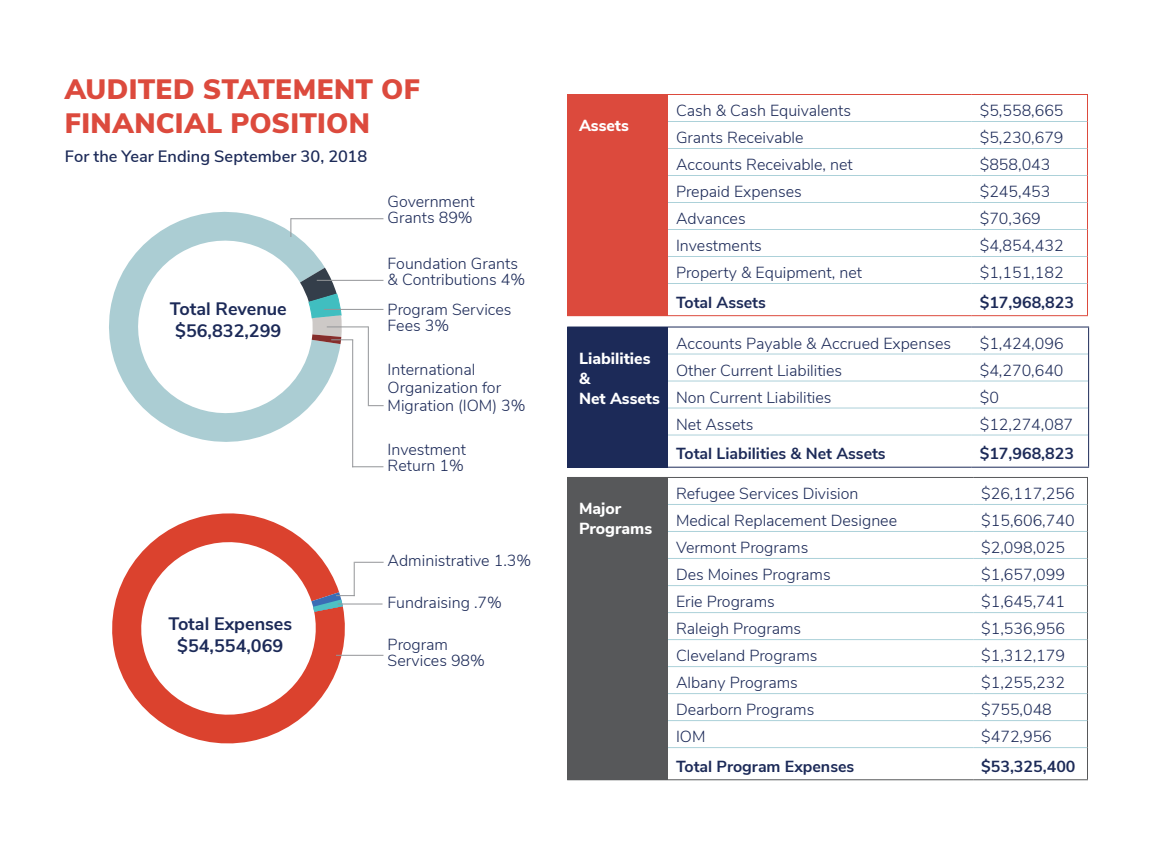
<style>
.page{position:relative;width:1152px;height:864px;background:#fff}
.page>*{position:absolute;margin:0;border:0;box-sizing:border-box;transform-origin:0 0}
.t1{font:900 28px/33.6px "Nunito Sans";letter-spacing:.01em;color:#dc4a3d}
.t2{font:700 18px/22px "Nunito Sans";color:#1c2a58;text-align:center}
.t3{font:600 16.4px "Nunito Sans";letter-spacing:.005em;color:#1c2a58}
.t4{font:300 16px/16px "Nunito Sans";color:#1c2a58}
.t5{font:700 16px "Nunito Sans";color:#1c2a58}
.t6{font:800 16px/20px "Nunito Sans";color:#fff}
</style>
<div class="page">
<svg style="left:109px;top:211px;width:232px;height:231px"></svg>
<svg style="left:112px;top:513px;width:243px;height:231px"></svg>
<svg style="left:290px;top:218px;width:1px;height:19px"></svg>
<hr style="left:291px;top:218px;width:92px;height:1px;background:#939598">
<hr style="left:324px;top:309px;width:59px;height:1px;background:#939598">
<hr style="left:327px;top:326px;width:41px;height:1px;background:#939598">
<svg style="left:300px;top:268px;width:53px;height:76px"></svg>
<hr style="left:317px;top:280px;width:66px;height:1px;background:#939598">
<hr style="left:352px;top:340px;width:1px;height:127px;background:#939598">
<hr style="left:368px;top:326px;width:1px;height:80px;background:#939598">
<svg style="left:369px;top:405px;width:15px;height:1px"></svg>
<hr style="left:352px;top:466px;width:31px;height:1px;background:#939598">
<hr style="left:338px;top:604px;width:45px;height:1px;background:#939598">
<svg style="left:311px;top:592px;width:44px;height:20px"></svg>
<hr style="left:354px;top:562px;width:1px;height:34px;background:#939598">
<svg style="left:355px;top:562px;width:29px;height:1px"></svg>
<hr style="left:336px;top:655px;width:47px;height:1px;background:#939598">
<div style="left:567px;top:94px;width:101px;height:222px;background:#dc4a3d"></div>
<hr style="left:668px;top:121px;width:304px;height:1px;background:#acd1d9">
<hr style="left:972px;top:121px;width:115px;height:1px;background:#acd1d9">
<hr style="left:668px;top:148px;width:304px;height:1px;background:#acd1d9">
<hr style="left:972px;top:148px;width:115px;height:1px;background:#acd1d9">
<hr style="left:668px;top:175px;width:304px;height:1px;background:#acd1d9">
<hr style="left:972px;top:175px;width:115px;height:1px;background:#acd1d9">
<hr style="left:668px;top:202px;width:304px;height:1px;background:#acd1d9">
<hr style="left:972px;top:202px;width:115px;height:1px;background:#acd1d9">
<hr style="left:668px;top:229px;width:304px;height:1px;background:#acd1d9">
<hr style="left:972px;top:229px;width:115px;height:1px;background:#acd1d9">
<hr style="left:668px;top:256px;width:304px;height:1px;background:#acd1d9">
<hr style="left:972px;top:256px;width:115px;height:1px;background:#acd1d9">
<hr style="left:668px;top:283px;width:304px;height:1px;background:#acd1d9">
<hr style="left:972px;top:283px;width:115px;height:1px;background:#acd1d9">
<hr style="left:668px;top:94px;width:304px;height:1px;background:#dc4a3d">
<hr style="left:972px;top:94px;width:116px;height:1px;background:#dc4a3d">
<svg style="left:1087px;top:95px;width:1px;height:188px"></svg>
<hr style="left:668px;top:315px;width:304px;height:1px;background:#dc4a3d">
<hr style="left:1087px;top:283px;width:1px;height:32px;background:#dc4a3d">
<hr style="left:972px;top:315px;width:116px;height:1px;background:#dc4a3d">
<div style="left:567px;top:477px;width:101px;height:303px;background:#57585a"></div>
<hr style="left:668px;top:504px;width:305px;height:1px;background:#acd1d9">
<hr style="left:973px;top:504px;width:114px;height:1px;background:#acd1d9">
<hr style="left:668px;top:531px;width:305px;height:1px;background:#acd1d9">
<hr style="left:973px;top:531px;width:114px;height:1px;background:#acd1d9">
<hr style="left:668px;top:558px;width:305px;height:1px;background:#acd1d9">
<hr style="left:973px;top:558px;width:114px;height:1px;background:#acd1d9">
<hr style="left:668px;top:585px;width:305px;height:1px;background:#acd1d9">
<hr style="left:973px;top:585px;width:114px;height:1px;background:#acd1d9">
<hr style="left:668px;top:612px;width:305px;height:1px;background:#acd1d9">
<hr style="left:973px;top:612px;width:114px;height:1px;background:#acd1d9">
<hr style="left:668px;top:639px;width:305px;height:1px;background:#acd1d9">
<hr style="left:973px;top:639px;width:114px;height:1px;background:#acd1d9">
<hr style="left:668px;top:666px;width:305px;height:1px;background:#acd1d9">
<hr style="left:973px;top:666px;width:114px;height:1px;background:#acd1d9">
<hr style="left:668px;top:693px;width:305px;height:1px;background:#acd1d9">
<hr style="left:973px;top:693px;width:114px;height:1px;background:#acd1d9">
<hr style="left:668px;top:720px;width:305px;height:1px;background:#acd1d9">
<hr style="left:973px;top:720px;width:114px;height:1px;background:#acd1d9">
<hr style="left:668px;top:747px;width:305px;height:1px;background:#acd1d9">
<hr style="left:973px;top:747px;width:114px;height:1px;background:#acd1d9">
<hr style="left:668px;top:477px;width:305px;height:1px;background:#57585a">
<hr style="left:973px;top:477px;width:115px;height:1px;background:#57585a">
<svg style="left:1087px;top:478px;width:1px;height:270px"></svg>
<hr style="left:1087px;top:748px;width:1px;height:31px;background:#57585a">
<hr style="left:668px;top:779px;width:305px;height:1px;background:#57585a">
<hr style="left:973px;top:779px;width:115px;height:1px;background:#57585a">
<div style="left:567px;top:327px;width:101px;height:140px;background:#1c2a58"></div>
<hr style="left:668px;top:354px;width:304px;height:1px;background:#acd1d9">
<hr style="left:972px;top:354px;width:116px;height:1px;background:#acd1d9">
<hr style="left:668px;top:381px;width:304px;height:1px;background:#acd1d9">
<hr style="left:972px;top:381px;width:116px;height:1px;background:#acd1d9">
<hr style="left:668px;top:408px;width:304px;height:1px;background:#acd1d9">
<hr style="left:972px;top:408px;width:116px;height:1px;background:#acd1d9">
<hr style="left:668px;top:435px;width:304px;height:1px;background:#acd1d9">
<hr style="left:972px;top:435px;width:116px;height:1px;background:#acd1d9">
<hr style="left:668px;top:327px;width:304px;height:1px;background:#1c2a58">
<hr style="left:972px;top:327px;width:117px;height:1px;background:#1c2a58">
<svg style="left:1088px;top:328px;width:1px;height:107px"></svg>
<hr style="left:567px;top:467px;width:101px;height:1px;background:#1c2a58">
<hr style="left:668px;top:467px;width:304px;height:1px;background:#1c2a58">
<hr style="left:1088px;top:435px;width:1px;height:32px;background:#1c2a58">
<hr style="left:972px;top:467px;width:117px;height:1px;background:#1c2a58">
<h1 class="t1" style="left:65px;top:73px;width:357px">AUDITED STATEMENT OF<br>FINANCIAL POSITION</h1>
<p class="t3" style="left:65px;top:145px;width:304px">For the Year Ending September 30, 2018</p>
<p class="t2" style="left:170px;top:298px;width:119px">Total Revenue $56,832,299</p>
<p class="t2" style="left:168px;top:613px;width:125px">Total Expenses $54,554,069</p>
<p class="t4" style="left:388px;top:194px;width:89px">Government<br>Grants 89%</p>
<p class="t4" style="left:388px;top:256px;width:139px">Foundation Grants &amp; Contributions 4%</p>
<p class="t4" style="left:388px;top:302px;width:125px">Program Services<br>Fees 3%</p>
<p class="t4" style="left:388px;top:361px;width:139px;line-height:18px">International<br>Organization for<br>Migration (IOM) 3%</p>
<p class="t4" style="left:388px;top:441px;width:80px">Investment<br>Return 1%</p>
<p class="t4" style="left:388px;top:553px;width:145px">Administrative 1.3%</p>
<p class="t4" style="left:388px;top:595px;width:116px">Fundraising .7%</p>
<p class="t4" style="left:388px;top:637px;width:99px">Program<br>Services 98%</p>
<p class="t6" style="left:579px;top:116px;width:51px">Assets</p>
<p class="t6" style="left:579px;top:348px;width:82px">Liabilities &amp;<br>Net Assets</p>
<p class="t6" style="left:579px;top:499px;width:75px">Major<br>Programs</p>
<p class="t4" style="left:676px;top:103px;width:177px">Cash &amp; Cash Equivalents</p>
<p class="t4" style="left:980px;top:103px;width:85px">$5,558,665</p>
<p class="t4" style="left:676px;top:130px;width:129px">Grants Receivable</p>
<p class="t4" style="left:980px;top:130px;width:85px">$5,230,679</p>
<p class="t4" style="left:676px;top:157px;width:178px">Accounts Receivable, net</p>
<p class="t4" style="left:980px;top:157px;width:72px">$858,043</p>
<p class="t4" style="left:676px;top:184px;width:127px">Prepaid Expenses</p>
<p class="t4" style="left:980px;top:184px;width:72px">$245,453</p>
<p class="t4" style="left:676px;top:211px;width:71px">Advances</p>
<p class="t4" style="left:980px;top:211px;width:63px">$70,369</p>
<p class="t4" style="left:676px;top:238px;width:87px">Investments</p>
<p class="t4" style="left:980px;top:238px;width:85px">$4,854,432</p>
<p class="t4" style="left:676px;top:265px;width:188px">Property &amp; Equipment, net</p>
<p class="t4" style="left:980px;top:265px;width:85px">$1,151,182</p>
<p class="t5" style="left:676px;top:291px;width:91px">Total Assets</p>
<p class="t5" style="left:980px;top:291px;width:96px">$17,968,823</p>
<p class="t4" style="left:676px;top:335px;width:277px">Accounts Payable &amp; Accrued Expenses</p>
<p class="t4" style="left:980px;top:335px;width:85px">$1,424,096</p>
<p class="t4" style="left:676px;top:362px;width:168px">Other Current Liabilities</p>
<p class="t4" style="left:980px;top:362px;width:85px">$4,270,640</p>
<p class="t4" style="left:676px;top:389px;width:157px">Non Current Liabilities</p>
<p class="t4" style="left:980px;top:389px;width:21px">$0</p>
<p class="t4" style="left:676px;top:416px;width:79px">Net Assets</p>
<p class="t4" style="left:980px;top:416px;width:95px">$12,274,087</p>
<p class="t5" style="left:676px;top:443px;width:211px">Total Liabilities &amp; Net Assets</p>
<p class="t5" style="left:980px;top:443px;width:96px">$17,968,823</p>
<p class="t4" style="left:676px;top:486px;width:184px">Refugee Services Division</p>
<p class="t4" style="left:981px;top:486px;width:95px">$26,117,256</p>
<p class="t4" style="left:676px;top:513px;width:223px">Medical Replacement Designee</p>
<p class="t4" style="left:981px;top:513px;width:95px">$15,606,740</p>
<p class="t4" style="left:676px;top:540px;width:134px">Vermont Programs</p>
<p class="t4" style="left:981px;top:540px;width:85px">$2,098,025</p>
<p class="t4" style="left:676px;top:567px;width:156px">Des Moines Programs</p>
<p class="t4" style="left:981px;top:567px;width:85px">$1,657,099</p>
<p class="t4" style="left:676px;top:594px;width:100px">Erie Programs</p>
<p class="t4" style="left:981px;top:594px;width:85px">$1,645,741</p>
<p class="t4" style="left:676px;top:621px;width:127px">Raleigh Programs</p>
<p class="t4" style="left:981px;top:621px;width:85px">$1,536,956</p>
<p class="t4" style="left:676px;top:648px;width:143px">Cleveland Programs</p>
<p class="t4" style="left:981px;top:648px;width:85px">$1,312,179</p>
<p class="t4" style="left:676px;top:675px;width:123px">Albany Programs</p>
<p class="t4" style="left:981px;top:675px;width:85px">$1,255,232</p>
<p class="t4" style="left:676px;top:702px;width:140px">Dearborn Programs</p>
<p class="t4" style="left:981px;top:702px;width:72px">$755,048</p>
<p class="t4" style="left:676px;top:729px;width:31px">IOM</p>
<p class="t4" style="left:981px;top:729px;width:72px">$472,956</p>
<p class="t5" style="left:676px;top:756px;width:180px">Total Program Expenses</p>
<p class="t5" style="left:981px;top:756px;width:96px">$53,325,400</p>
</div>
